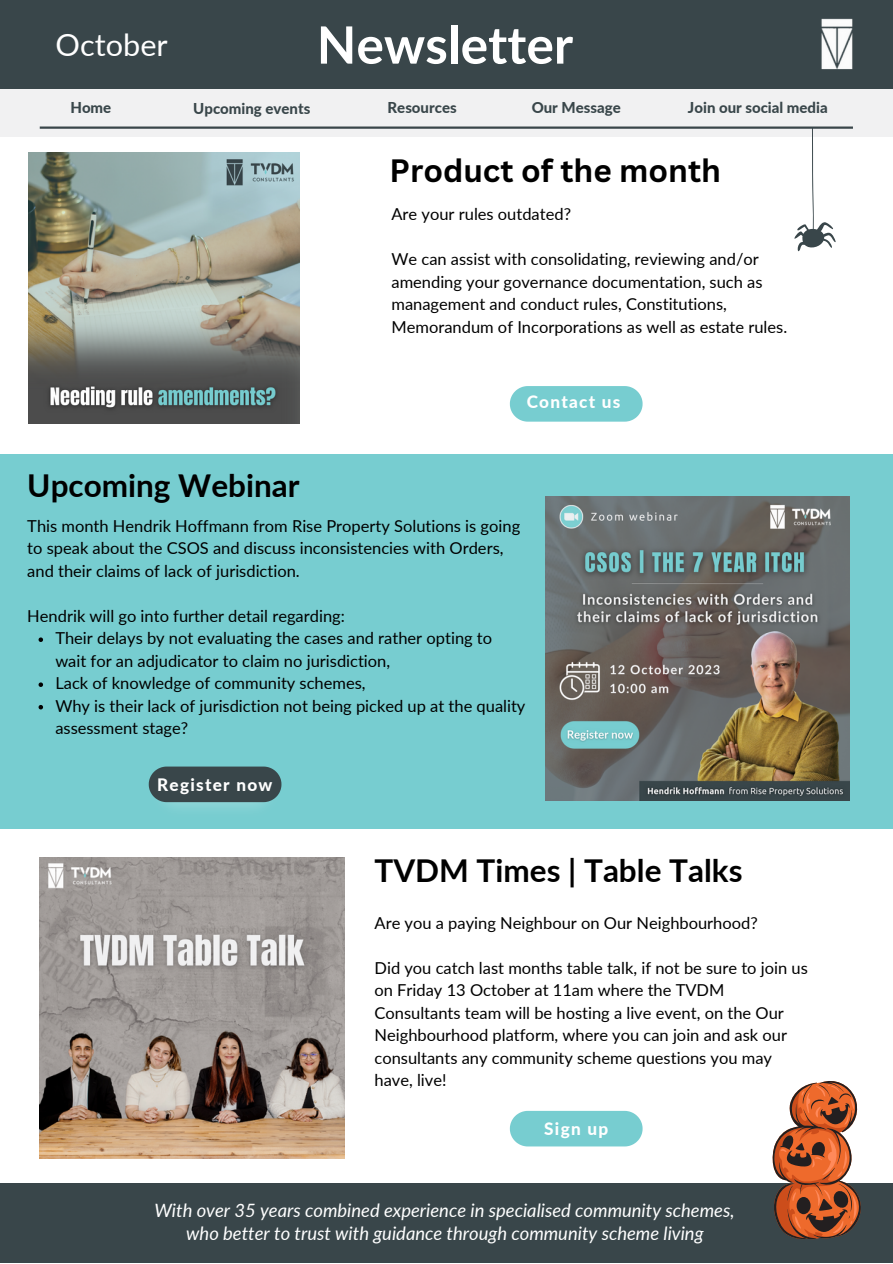
<style>
.page{position:relative;width:893px;height:1264px;background:#fff}
.page>*{position:absolute;margin:0;border:0;box-sizing:border-box;transform-origin:0 0}
.t1{font:700 51.45px "Lato";color:#fff}
.t2{font:700 31.5px "Lato";color:#000}
.t3{font:700 31.5px "Canva Sans";color:#000}
.t4{font:30.6px "Lato";color:#fff}
.t5{font:italic 18.45px "Lato";color:#fff}
.t6{font:800 17.1px "Lato";letter-spacing:.075em;color:#fff}
.t7{font:16.5px/22.5px "Lato";color:#000}
.t8{font:800 15px "Lato";color:#39464a}
</style>
<div class="page">
<div style="left:0;top:454px;width:892px;height:374px;background:#77cdd0"></div>
<img style="left:545px;top:497px;width:304px;height:303px">
<div style="left:0;top:0;width:892px;height:111px;background:#39464a"></div>
<img style="left:821px;top:18px;width:32px;height:52px">
<svg style="left:39px;top:637px;width:4px;height:5px"></svg>
<svg style="left:39px;top:682px;width:4px;height:5px"></svg>
<svg style="left:39px;top:705px;width:4px;height:4px"></svg>
<img style="left:165px;top:802px;width:100px;height:6px">
<svg style="left:149px;top:766px;width:132px;height:36px;background:#3d4f53"></svg>
<img style="left:40px;top:857px;width:304px;height:301px">
<img style="left:524px;top:1146px;width:104px;height:1px">
<svg style="left:510px;top:1110px;width:132px;height:36px;background:#81d0d3"></svg>
<div style="left:0;top:89px;width:892px;height:47px;background:#f1f1f2"></div>
<hr style="left:40px;top:126px;width:812px;height:3px;background:#39464a">
<div style="left:0;top:1183px;width:892px;height:79px;background:#39464a"></div>
<img style="left:523px;top:421px;width:106px;height:1px">
<div style="left:510px;top:386px;width:132px;height:35px;background:#77cdd0"></div>
<img style="left:29px;top:153px;width:271px;height:271px">
<svg style="left:772px;top:1081px;width:89px;height:158px"></svg>
<svg style="left:794px;top:128px;width:41px;height:123px"></svg>
<p class="t4" style="left:56px;top:26px;width:114px">October</p>
<p class="t1" style="left:317px;top:13px;width:258px">Newsletter</p>
<p class="t8" style="left:70px;top:98px;width:42px">Home</p>
<p class="t8" style="left:193px;top:99px;width:118px">Upcoming events</p>
<p class="t8" style="left:387px;top:98px;width:71px">Resources</p>
<p class="t8" style="left:531px;top:98px;width:91px">Our Message</p>
<p class="t8" style="left:688px;top:98px;width:141px">Join our social media</p>
<p class="t3" style="left:389px;top:148px;width:333px">Product of the month</p>
<p class="t7" style="left:391px;top:202px;width:181px">Are your rules outdated?</p>
<p class="t7" style="left:391px;top:247px;width:397px">We can assist with consolidating, reviewing and/or amending your governance documentation, such as management and conduct rules, Constitutions, Memorandum of Incorporations as well as estate rules.</p>
<p class="t2" style="left:27px;top:466px;width:274px">Upcoming Webinar</p>
<p class="t6" style="left:526px;top:391px;width:95px">Contact us</p>
<p class="t7" style="left:27px;top:514px;width:494px">This month Hendrik Hoffmann from Rise Property Solutions is going to speak about the CSOS and discuss inconsistencies with Orders, and their claims of lack of jurisdiction.</p>
<p class="t7" style="left:27px;top:604px;width:319px">Hendrik will go into further detail regarding:</p>
<p class="t7" style="left:55px;top:626px;width:438px">Their delays by not evaluating the cases and rather opting to wait for an adjudicator to claim no jurisdiction,</p>
<p class="t7" style="left:55px;top:671px;width:312px">Lack of knowledge of community schemes,</p>
<p class="t7" style="left:55px;top:694px;width:471px">Why is their lack of jurisdiction not being picked up at the quality assessment stage?</p>
<p class="t6" style="left:157px;top:773px;width:117px">Register now</p>
<p class="t2" style="left:374px;top:851px;width:369px">TVDM Times | Table Talks</p>
<p class="t7" style="left:374px;top:911px;width:385px">Are you a paying Neighbour on Our Neighbourhood?</p>
<p class="t7" style="left:374px;top:956px;width:435px">Did you catch last months table talk, if not be sure to join us on Friday 13 October at 11am where the TVDM Consultants team will be hosting a live event, on the Our Neighbourhood platform, where you can join and ask our consultants any community scheme questions you may have, live!</p>
<p class="t6" style="left:544px;top:1118px;width:65px">Sign up</p>
<p class="t5" style="left:154px;top:1199px;width:581px">With over 35 years combined experience in specialised community schemes,</p>
<p class="t5" style="left:186px;top:1221px;width:519px">who better to trust with guidance through community scheme living</p>
</div>
